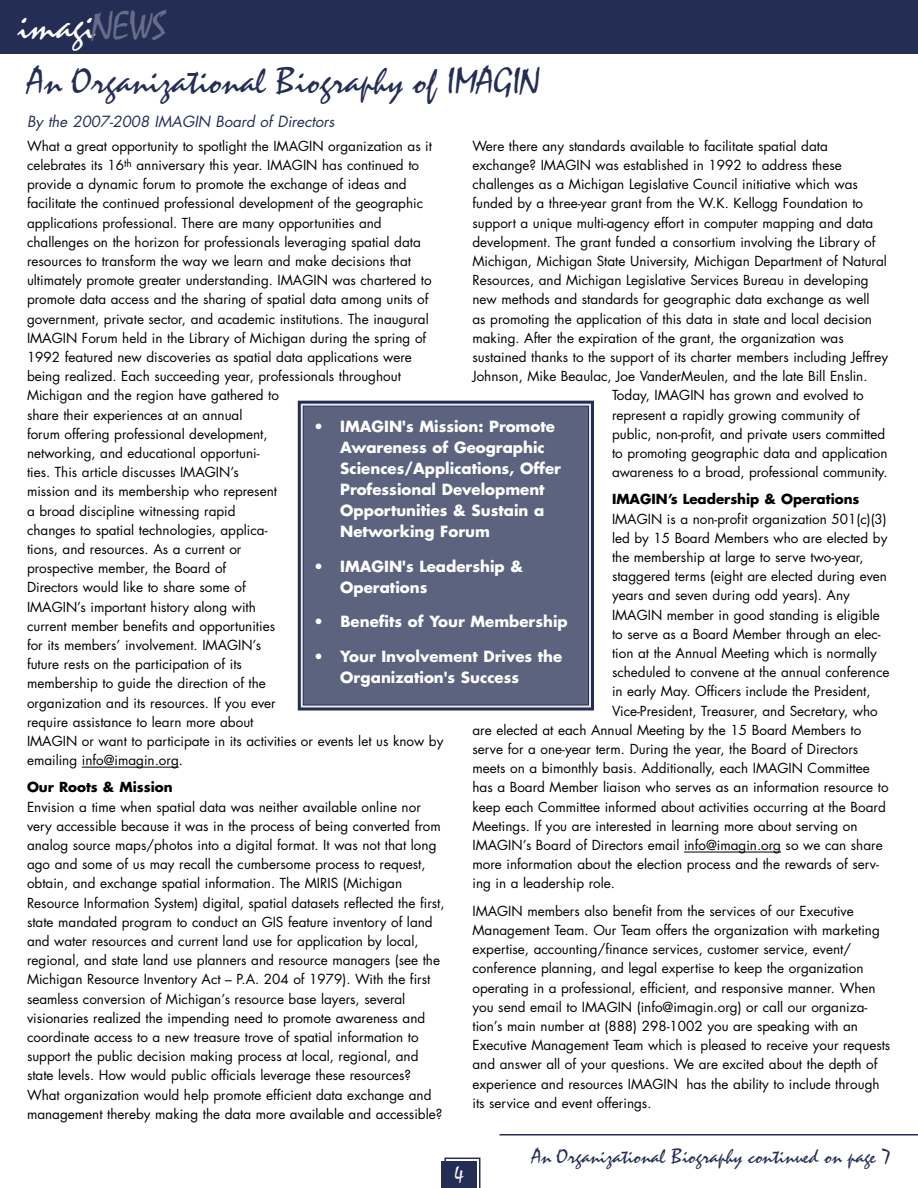
<style>
.page{position:relative;width:918px;height:1188px;background:#fff}
.page>*{position:absolute;margin:0;border:0;box-sizing:border-box;transform-origin:0 0}
.t1{font:40.5px "Mistral";color:#fff}
.t2{font:37.5px "Mistral";color:#242e55}
.t3{font:21px "Mistral";color:#242e55}
.t4{font:21px "Mistral";color:#fff}
.t5{font:700 15px/21px "Futura";color:#fff}
.t6{font:italic 15px "Futura";color:#242e55}
.t7{font:13.5px/19.2px "Futura";color:#000}
.t8{font:700 13.5px "Futura";color:#000}
.s1{color:#666d88}
</style>
<div class="page">
<hr style="left:82px;top:767px;width:89px;height:1px;background:#000">
<hr style="left:684px;top:852px;width:89px;height:1px;background:#000">
<div style="left:303px;top:406px;width:285px;height:299px;background:#5b637f"></div>
<div style="left:298px;top:401px;width:296px;height:309px;border:3px solid #242e55"></div>
<div style="left:303px;top:406px;width:286px;height:299px;border:1px solid #242e55"></div>
<svg style="left:444px;top:1158px;width:36px;height:30px"></svg>
<div style="left:0;top:0;width:918px;height:54px;background:#242e55"></div>
<div style="left:441px;top:1161px;width:36px;height:27px;background:#242e55"></div>
<hr style="left:500px;top:1134px;width:418px;height:2px;background:#242e55">
<h1 class="t1" style="left:18px;top:-1px;width:150px">imagi<span class="s1">NEWS</span></h1>
<h2 class="t2" style="left:27px;top:56px;width:515px">An Organizational Biography of IMAGIN</h2>
<p class="t6" style="left:27px;top:115px;width:309px">By the 2007-2008 IMAGIN Board of Directors</p>
<p class="t7" style="left:473px;top:137px;width:357px">Were there any standards available to facilitate spatial data</p>
<p class="t7" style="left:473px;top:157px;width:371px">exchange? IMAGIN was established in 1992 to address these</p>
<p class="t7" style="left:473px;top:176px;width:387px">challenges as a Michigan Legislative Council initiative which was</p>
<p class="t7" style="left:473px;top:195px;width:392px">funded by a three-year grant from the W.K. Kellogg Foundation to</p>
<p class="t7" style="left:473px;top:214px;width:402px">support a unique multi-agency effort in computer mapping and data</p>
<p class="t7" style="left:473px;top:233px;width:405px">development. The grant funded a consortium involving the Library of</p>
<p class="t7" style="left:473px;top:253px;width:416px">Michigan, Michigan State University, Michigan Department of Natural</p>
<p class="t7" style="left:473px;top:272px;width:398px">Resources, and Michigan Legislative Services Bureau in developing</p>
<p class="t7" style="left:473px;top:291px;width:399px">new methods and standards for geographic data exchange as well</p>
<p class="t7" style="left:473px;top:310px;width:401px">as promoting the application of this data in state and local decision</p>
<p class="t7" style="left:473px;top:329px;width:373px">making. After the expiration of the grant, the organization was</p>
<p class="t7" style="left:473px;top:349px;width:417px">sustained thanks to the support of its charter members including Jeffrey</p>
<p class="t7" style="left:473px;top:368px;width:397px">Johnson, Mike Beaulac, Joe VanderMeulen, and the late Bill Enslin.</p>
<p class="t7" style="left:612px;top:387px;width:253px">Today, IMAGIN has grown and evolved to</p>
<p class="t7" style="left:612px;top:406px;width:249px">represent a rapidly growing community of</p>
<p class="t7" style="left:612px;top:425px;width:275px">public, non-profit, and private users committed</p>
<p class="t7" style="left:612px;top:445px;width:277px">to promoting geographic data and application</p>
<p class="t7" style="left:612px;top:464px;width:277px">awareness to a broad, professional community.</p>
<p class="t8" style="left:612px;top:493px;width:249px">IMAGIN’s Leadership &amp; Operations</p>
<p class="t7" style="left:612px;top:510px;width:276px">IMAGIN is a non-profit organization 501(c)(3)</p>
<p class="t7" style="left:612px;top:529px;width:277px">led by 15 Board Members who are elected by</p>
<p class="t7" style="left:612px;top:549px;width:253px">the membership at large to serve two-year,</p>
<p class="t7" style="left:612px;top:568px;width:277px">staggered terms (eight are elected during even</p>
<p class="t7" style="left:612px;top:587px;width:239px">years and seven during odd years). Any</p>
<p class="t7" style="left:612px;top:606px;width:269px">IMAGIN member in good standing is eligible</p>
<p class="t7" style="left:612px;top:625px;width:270px">to serve as a Board Member through an elec-</p>
<p class="t7" style="left:612px;top:645px;width:266px">tion at the Annual Meeting which is normally</p>
<p class="t7" style="left:612px;top:664px;width:279px">scheduled to convene at the annual conference</p>
<p class="t7" style="left:612px;top:683px;width:260px">in early May. Officers include the President,</p>
<p class="t7" style="left:612px;top:702px;width:267px">Vice-President, Treasurer, and Secretary, who</p>
<p class="t7" style="left:473px;top:721px;width:390px">are elected at each Annual Meeting by the 15 Board Members to</p>
<p class="t7" style="left:473px;top:741px;width:387px">serve for a one-year term. During the year, the Board of Directors</p>
<p class="t7" style="left:473px;top:760px;width:399px">meets on a bimonthly basis. Additionally, each IMAGIN Committee</p>
<p class="t7" style="left:473px;top:779px;width:418px">has a Board Member liaison who serves as an information resource to</p>
<p class="t7" style="left:473px;top:798px;width:415px">keep each Committee informed about activities occurring at the Board</p>
<p class="t7" style="left:473px;top:817px;width:386px">Meetings. If you are interested in learning more about serving on</p>
<p class="t7" style="left:473px;top:837px;width:412px">IMAGIN’s Board of Directors email info@imagin.org so we can share</p>
<p class="t7" style="left:473px;top:856px;width:408px">more information about the election process and the rewards of serv-</p>
<p class="t7" style="left:473px;top:875px;width:144px">ing in a leadership role.</p>
<p class="t7" style="left:472px;top:902px;width:419px">IMAGIN members also benefit from the services of our Executive Management Team. Our Team offers the organization with marketing expertise, accounting/finance services, customer service, event/ conference planning, and legal expertise to keep the organization operating in a professional, efficient, and responsive manner. When you send email to IMAGIN (info@imagin.org) or call our organiza&shy;tion’s main number at (888) 298-1002 you are speaking with an Executive Management Team which is pleased to receive your requests and answer all of your questions. We are excited about the depth of experience and resources IMAGIN has the ability to include through its service and event offerings.</p>
<p class="t7" style="left:27px;top:137px;width:418px">What a great opportunity to spotlight the IMAGIN organization as it celebrates its 16<sup>th</sup> anniversary this year. IMAGIN has continued to provide a dynamic forum to promote the exchange of ideas and facilitate the continued professional development of the geographic applications professional. There are many opportunities and challenges on the horizon for professionals leveraging spatial data resources to transform the way we learn and make decisions that ultimately promote greater understanding. IMAGIN was chartered to promote data access and the sharing of spatial data among units of government, private sector, and academic institutions. The inaugural IMAGIN Forum held in the Library of Michigan during the spring of 1992 featured new discoveries as spatial data applications were being realized. Each succeeding year, professionals throughout Michigan and the region have gathered to<br>share their experiences at an annual<br>forum offering professional development,<br>networking, and educational opportuni-<br>ties. This article discusses IMAGIN’s<br>mission and its membership who represent<br>a broad discipline witnessing rapid<br>changes to spatial technologies, applica-<br>tions, and resources. As a current or<br>prospective member, the Board of<br>Directors would like to share some of<br>IMAGIN’s important history along with<br>current member benefits and opportunities<br>for its members’ involvement. IMAGIN’s<br>future rests on the participation of its<br>membership to guide the direction of the<br>organization and its resources. If you ever<br>require assistance to learn more about<br>IMAGIN or want to participate in its activities or events let us know by emailing info@imagin.org.</p>
<p class="t8" style="left:27px;top:781px;width:147px">Our Roots &amp; Mission</p>
<p class="t7" style="left:27px;top:798px;width:419px">Envision a time when spatial data was neither available online nor very accessible because it was in the process of being converted from analog source maps/photos into a digital format. It was not that long ago and some of us may recall the cumbersome process to request, obtain, and exchange spatial information. The MIRIS (Michigan Resource Information System) digital, spatial datasets reflected the first, state mandated program to conduct an GIS feature inventory of land and water resources and current land use for application by local, regional, and state land use planners and resource managers (see the Michigan Resource Inventory Act – P.A. 204 of 1979). With the first seamless conversion of Michigan’s resource base layers, several visionaries realized the impending need to promote awareness and coordinate access to a new treasure trove of spatial information to support the public decision making process at local, regional, and state levels. How would public officials leverage these resources?<br>What organization would help promote efficient data exchange and management thereby making the data more available and accessible?</p>
<p class="t5" style="left:340px;top:417px;width:222px;text-indent:-27px">• IMAGIN's Mission: Promote<br>Awareness of Geographic<br>Sciences/Applications, Offer<br>Professional Development<br>Opportunities &amp; Sustain a<br>Networking Forum</p>
<p class="t5" style="left:340px;top:557px;width:184px;text-indent:-27px">• IMAGIN's Leadership &amp;<br>Operations</p>
<p class="t5" style="left:313px;top:612px;width:256px">• Benefits of Your Membership</p>
<p class="t5" style="left:340px;top:647px;width:224px;text-indent:-27px">• Your Involvement Drives the<br>Organization's Success</p>
<h3 class="t4" style="left:454px;top:1160px;width:11px">4</h3>
<h3 class="t3" style="left:532px;top:1142px;width:360px">An Organizational Biography continued on page 7</h3>
</div>
